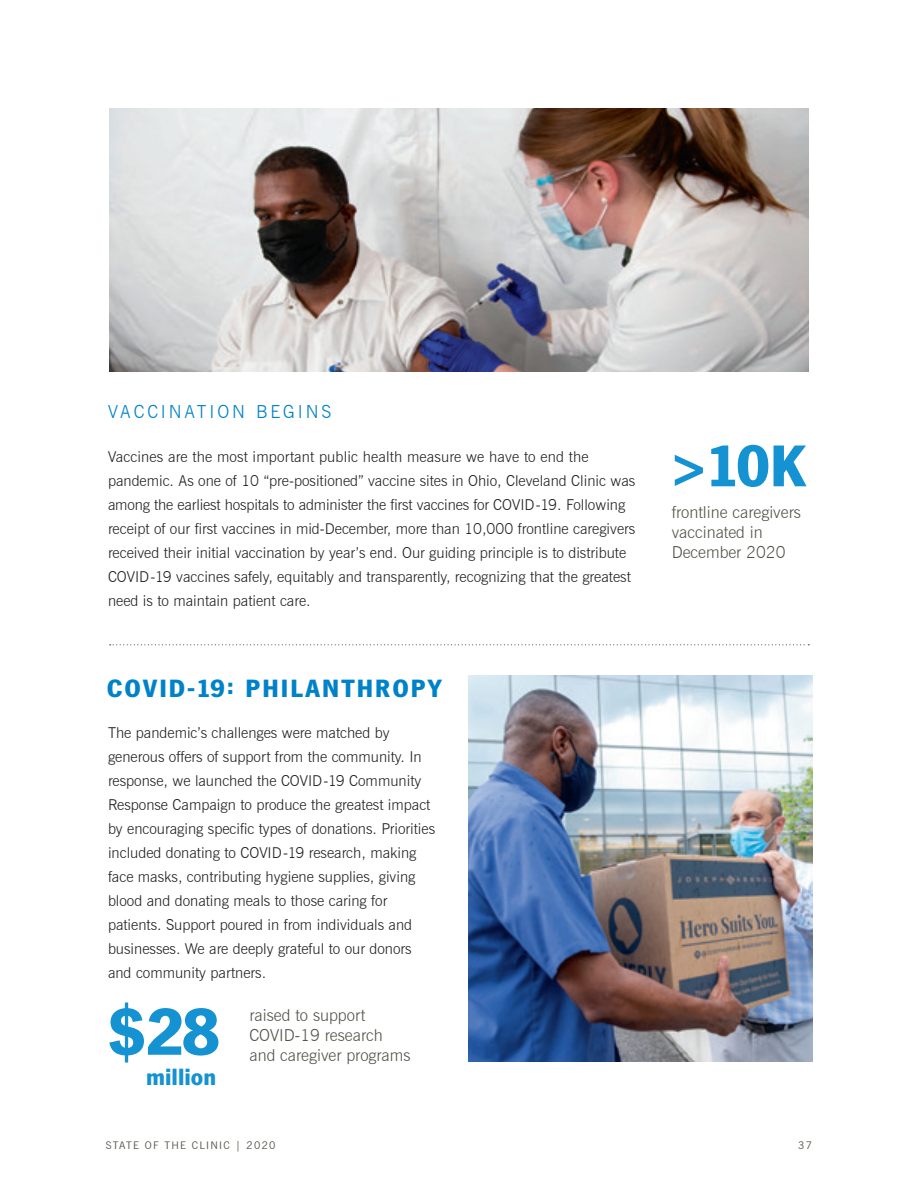
<style>
.page{position:relative;width:918px;height:1188px;background:#fff}
.page>*{position:absolute;margin:0;border:0;box-sizing:border-box;transform-origin:0 0}
.t1{font:900 67.5px "News Gothic LT Std";color:#1592d1}
.t2{font:900 60px "News Gothic LT Std";color:#1592d1}
.t3{font:900 25.5px "News Gothic LT Std";letter-spacing:.08em;color:#0082c8}
.t4{font:900 24px "News Gothic LT Std";color:#1592d1}
.t5{font:300 18px "News Gothic BT";letter-spacing:.16em;color:#0082c8}
.t6{font:300 16.5px/19.8px "News Gothic BT";color:#535249}
.t7{font:300 15px/24px "News Gothic BT";color:#231f20}
.t8{font:10.5px "News Gothic BT";letter-spacing:.12em;color:#535249}
</style>
<div class="page">
<svg style="left:110px;top:644px;width:699px;height:1px"></svg>
<img style="left:468px;top:675px;width:344px;height:386px">
<img style="left:109px;top:108px;width:700px;height:263px">
<p class="t5" style="left:108px;top:401px;width:225px">VACCINATION BEGINS</p>
<p class="t7" style="left:108px;top:445px;width:529px">Vaccines are the most important public health measure we have to end the pandemic. As one of 10 “pre-positioned” vaccine sites in Ohio, Cleveland Clinic was among the earliest hospitals to administer the first vaccines for COVID-19. Following receipt of our first vaccines in mid-December, more than 10,000 frontline caregivers received their initial vaccination by year’s end. Our guiding principle is to distribute COVID-19 vaccines safely, equitably and transparently, recognizing that the greatest need is to maintain patient care.</p>
<h3 class="t3" style="left:107px;top:674px;width:336px">COVID-19: PHILANTHROPY</h3>
<p class="t7" style="left:108px;top:721px;width:329px">The pandemic’s challenges were matched by generous offers of support from the community. In response, we launched the COVID-19 Community Response Campaign to produce the greatest impact by encouraging specific types of donations. Priorities included donating to COVID-19 research, making face masks, contributing hygiene supplies, giving blood and donating meals to those caring for patients. Support poured in from individuals and businesses. We are deeply grateful to our donors and community partners.</p>
<h1 class="t1" style="left:108px;top:993px;width:113px">$28</h1>
<h3 class="t4" style="left:146px;top:1063px;width:71px">million</h3>
<p class="t6" style="left:249px;top:1006px;width:163px">raised to support<br>COVID-19 research and caregiver programs</p>
<h2 class="t2" style="left:672px;top:432px;width:135px">&gt;10K</h2>
<p class="t6" style="left:672px;top:502px;width:131px">frontline caregivers vaccinated in<br>December 2020</p>
<p class="t8" style="left:106px;top:1139px;width:171px">STATE OF THE CLINIC | 2020</p>
<p class="t8" style="left:798px;top:1139px;width:15px">37</p>
</div>
